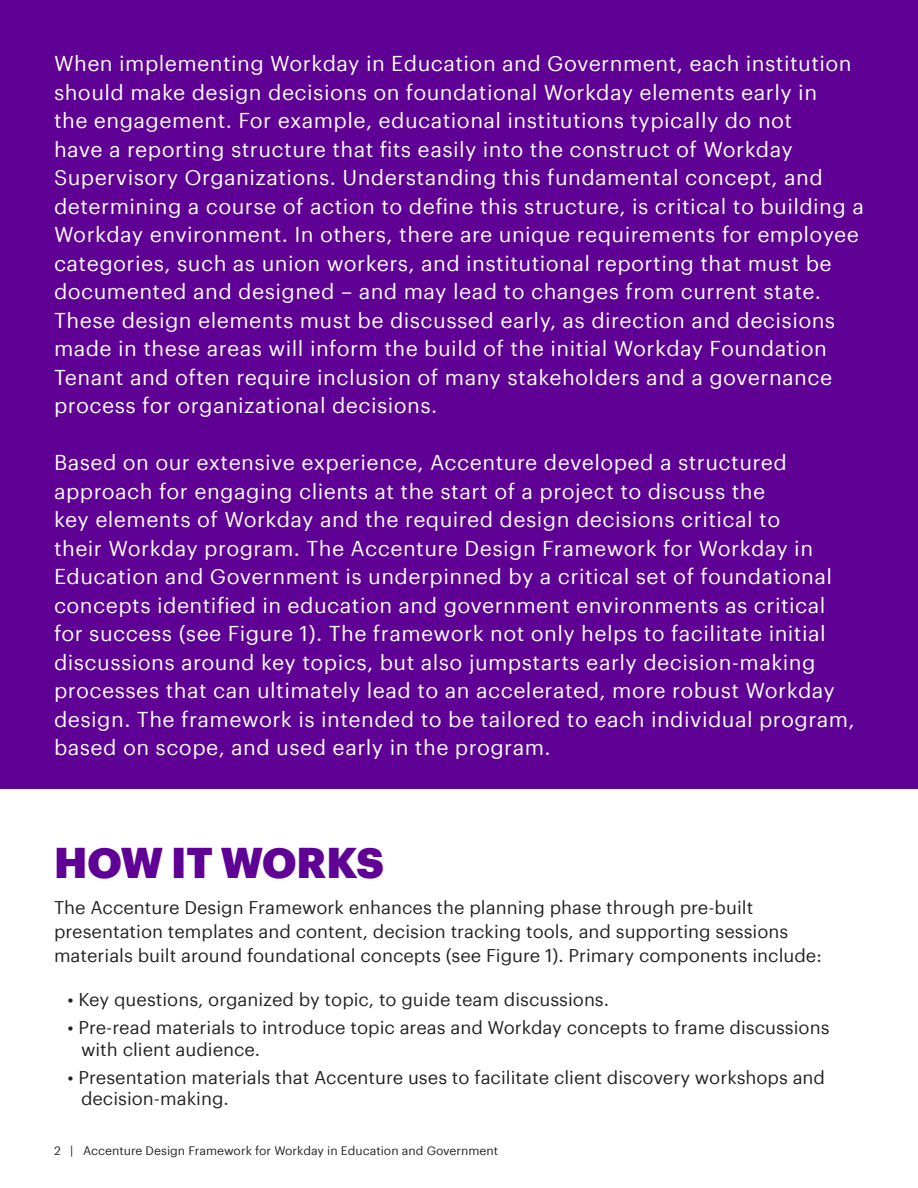
<style>
.page{position:relative;width:918px;height:1188px;background:#fff}
.page>*{position:absolute;margin:0;border:0;box-sizing:border-box;transform-origin:0 0}
.t1{font:900 42px "Graphik";color:#5f0195}
.t2{font:21px/28.5px "Graphik";letter-spacing:.02em;color:#fff}
.Paragraph_Style_1{font:18px/24px "Graphik";color:#231f20}
.t3{font:12px "Graphik";color:#231f20}
</style>
<div class="page">
<div style="left:0;top:0;width:918px;height:788px;background:#5f0195"></div>
<p class="t2" style="left:54px;top:48px;width:811px">When implementing Workday in Education and Government, each institution should make design decisions on foundational Workday elements early in<br>the engagement. For example, educational institutions typically do not<br>have a reporting structure that fits easily into the construct of Workday Supervisory Organizations. Understanding this fundamental concept, and determining a course of action to define this structure, is critical to building a Workday environment. In others, there are unique requirements for employee categories, such as union workers, and institutional reporting that must be documented and designed – and may lead to changes from current state.<br>These design elements must be discussed early, as direction and decisions made in these areas will inform the build of the initial Workday Foundation Tenant and often require inclusion of many stakeholders and a governance process for organizational decisions.</p>
<p class="t2" style="left:54px;top:447px;width:802px">Based on our extensive experience, Accenture developed a structured approach for engaging clients at the start of a project to discuss the<br>key elements of Workday and the required design decisions critical to<br>their Workday program. The Accenture Design Framework for Workday in Education and Government is underpinned by a critical set of foundational concepts identified in education and government environments as critical for success (see Figure 1). The framework not only helps to facilitate initial discussions around key topics, but also jumpstarts early decision-making processes that can ultimately lead to an accelerated, more robust Workday design. The framework is intended to be tailored to each individual program, based on scope, and used early in the program.</p>
<p class="t1" style="left:54px;top:830px;width:331px">HOW IT WORKS</p>
<p class="Paragraph_Style_1" style="left:54px;top:894px;width:769px">The Accenture Design Framework enhances the planning phase through pre-built presentation templates and content, decision tracking tools, and supporting sessions materials built around foundational concepts (see Figure 1). Primary components include:</p>
<p class="Paragraph_Style_1" style="left:68px;top:986px;width:543px">• Key questions, organized by topic, to guide team discussions.</p>
<p class="Paragraph_Style_1" style="left:81px;top:1015px;width:750px;line-height:21.6px;text-indent:-14px">• Pre-read materials to introduce topic areas and Workday concepts to frame discussions with client audience.</p>
<p class="Paragraph_Style_1" style="left:81px;top:1065px;width:746px;line-height:21.6px;text-indent:-14px">• Presentation materials that Accenture uses to facilitate client discovery workshops and decision-making.</p>
<p class="t3" style="left:54px;top:1141px;width:446px">2 | Accenture Design Framework for Workday in Education and Government</p>
</div>
